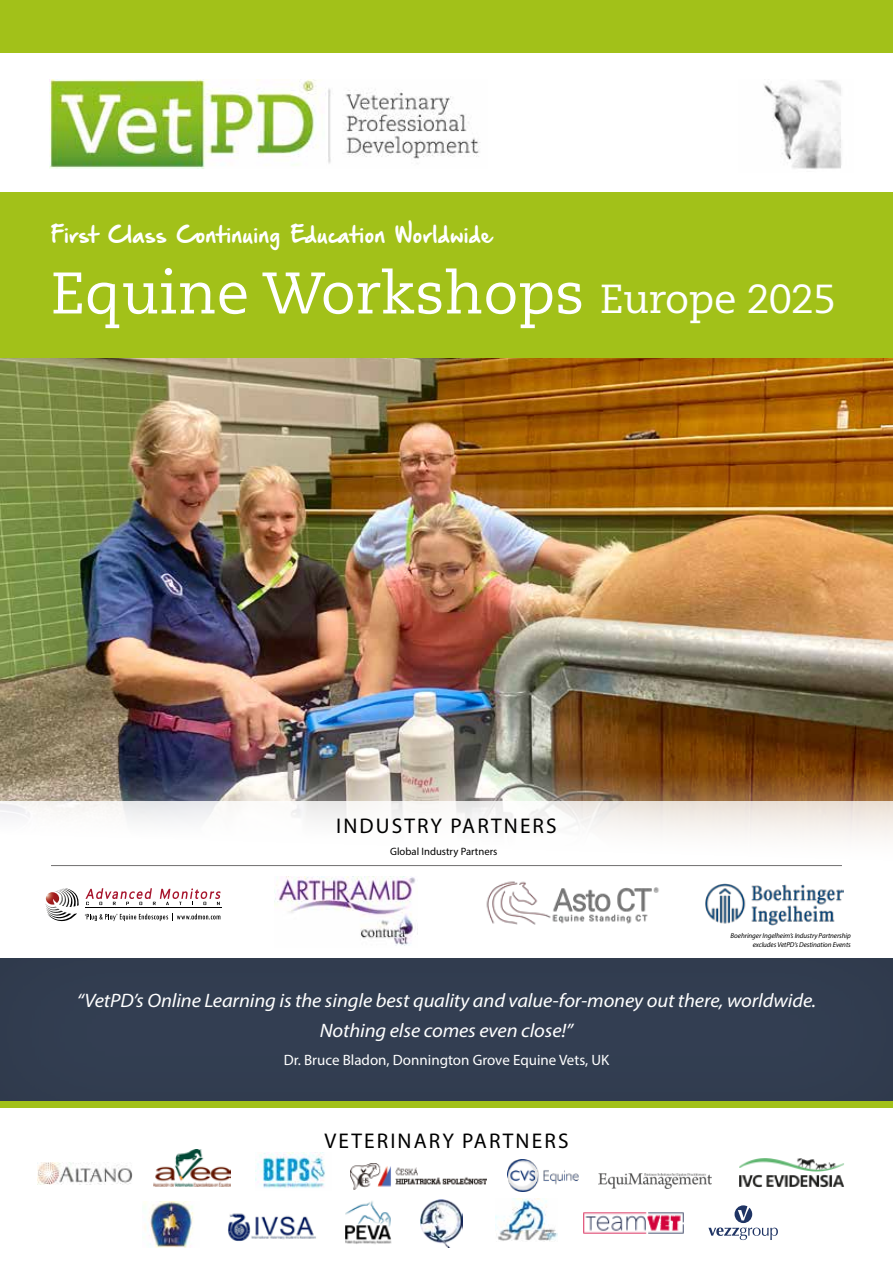
<style>
.page{position:relative;width:893px;height:1263px;background:#fff}
.page>*{position:absolute;margin:0;border:0;box-sizing:border-box;transform-origin:0 0}
.t1{font:58.5px "Caecilia LT Std";color:#fff}
.t2{font:21.3px "Myriad Pro";letter-spacing:.1em;color:#000}
.t3{font:19.65px "Hand Of Sean Demo";color:#fff}
.t4{font:italic 19.5px/30px "Myriad Pro";letter-spacing:-.005em;color:#fff;text-align:center;scale:1.05 1}
.t5{font:15px "Myriad Pro";color:#fff}
.t6{font:10.65px "Myriad Pro";color:#000}
.t7{font:italic 7.05px/8.9px "Myriad Pro";letter-spacing:-.01em;color:#000;text-align:right}
.s1{font-size:40.5px}
</style>
<div class="page">
<img style="left:0;top:357px;width:893px;height:444px">
<hr style="left:51px;top:865px;width:791px;height:1px;background:#706f6f">
<div style="left:0;top:0;width:893px;height:357px;background:#a2c119"></div>
<div style="left:0;top:54px;width:893px;height:138px;background:#fff"></div>
<div style="left:0;top:957px;width:893px;height:151px;background:#323d51"></div>
<div style="left:0;top:1101px;width:893px;height:7px;background:#a2c119"></div>
<img style="left:154px;top:1150px;width:76px;height:36px">
<img style="left:598px;top:1173px;width:113px;height:16px">
<img style="left:228px;top:1213px;width:88px;height:28px">
<img style="left:38px;top:1162px;width:95px;height:22px">
<img style="left:583px;top:1212px;width:101px;height:22px">
<img style="left:350px;top:1163px;width:136px;height:26px">
<img style="left:420px;top:1199px;width:43px;height:48px">
<img style="left:345px;top:1201px;width:46px;height:43px">
<img style="left:495px;top:1198px;width:62px;height:43px">
<img style="left:144px;top:1201px;width:50px;height:46px">
<img style="left:256px;top:1153px;width:69px;height:35px">
<img style="left:49px;top:79px;width:431px;height:89px">
<img style="left:764px;top:80px;width:78px;height:89px">
<img style="left:705px;top:883px;width:138px;height:43px">
<svg style="left:45px;top:888px;width:34px;height:33px"></svg>
<hr style="left:85px;top:907px;width:137px;height:1px;background:#000">
<svg style="left:85px;top:888px;width:136px;height:17px"></svg>
<svg style="left:85px;top:913px;width:135px;height:8px"></svg>
<img style="left:486px;top:881px;width:173px;height:44px">
<svg style="left:708px;top:1205px;width:70px;height:35px"></svg>
<img style="left:739px;top:1158px;width:105px;height:29px">
<img style="left:274px;top:876px;width:144px;height:70px">
<img style="left:507px;top:1159px;width:72px;height:32px">
<p class="t3" style="left:51px;top:225px;width:443px">First Class Continuing Education Worldwide</p>
<h1 class="t1" style="left:51px;top:259px;width:786px">Equine Workshops <span class="s1">Europe 2025</span></h1>
<p class="t2" style="left:336px;top:813px;width:222px">Industry Partners</p>
<p class="t6" style="left:390px;top:845px;width:109px">Global Industry Partners</p>
<p class="t7" style="left:731px;top:931px;width:122px">Boehringer Ingelheim’s Industry Partnership excludes VetPD’s Destination Events</p>
<p class="t4" style="left:77px;top:985px;width:706px">“VetPD’s Online Learning is the single best quality and value-for-money out there, worldwide.<br>Nothing else comes even close!”</p>
<p class="t5" style="left:284px;top:1051px;width:327px">Dr. Bruce Bladon, Donnington Grove Equine Vets, UK</p>
<p class="t2" style="left:324px;top:1128px;width:246px">Veterinary Partners</p>
</div>
